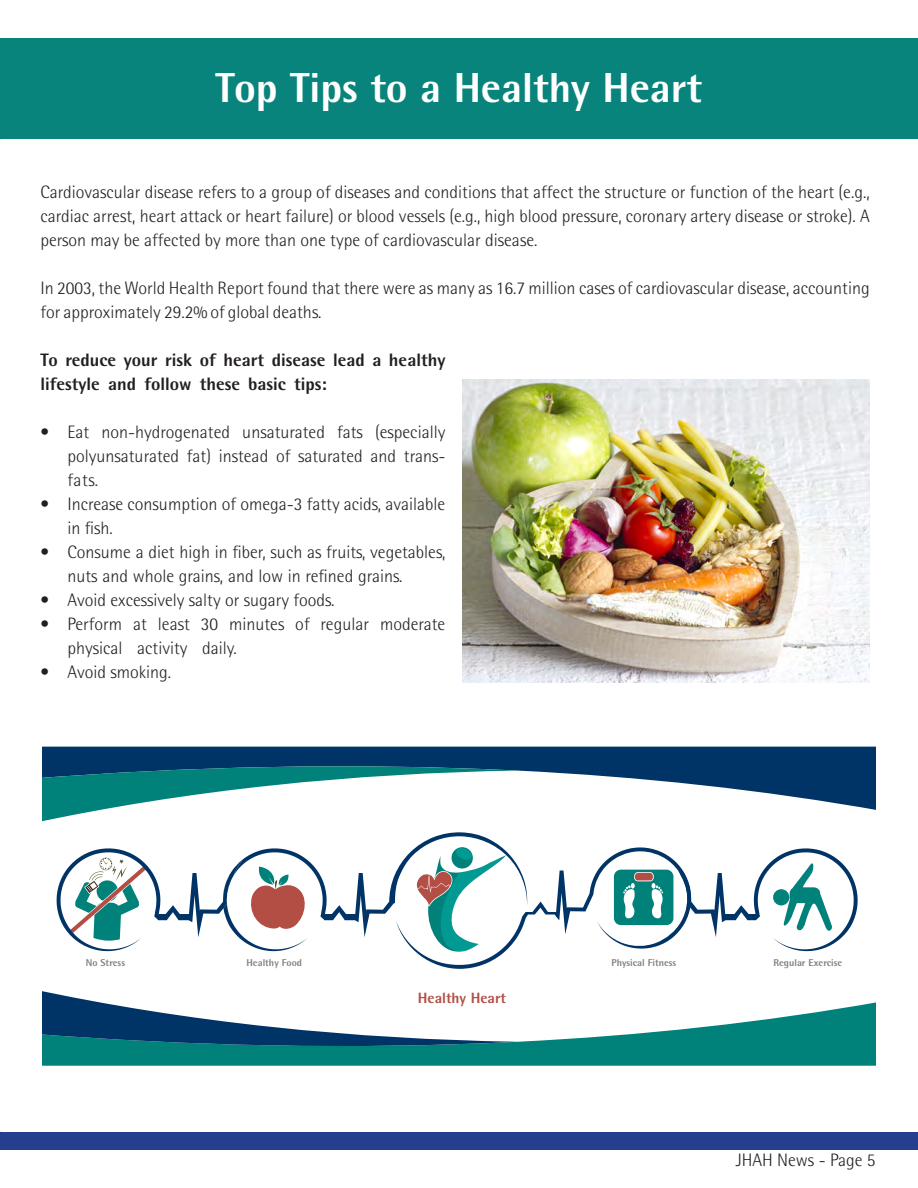
<style>
.page{position:relative;width:918px;height:1188px;background:#fff}
.page>*{position:absolute;margin:0;border:0;box-sizing:border-box;transform-origin:0 0}
.t1{font:800 42px "Agfa Rotis Semisans";color:#fff}
.t2{font:300 18px/24px "Agfa Rotis Semisans";color:#231f20}
.t3{font:800 18px/24px "Agfa Rotis Semisans";color:#231f20}
.t4{font:800 14.85px "Agfa Rotis Semisans";color:#b34e44}
.t5{font:800 9.9px "Agfa Rotis Semisans";color:#808285}
</style>
<div class="page">
<div style="left:0;top:38px;width:918px;height:101px;background:#09847c"></div>
<div style="left:0;top:1132px;width:918px;height:18px;background:#253f8e"></div>
<svg style="left:43px;top:1002px;width:832px;height:64px;fill:#00827b"></svg>
<svg style="left:43px;top:991px;width:474px;height:59px"></svg>
<svg style="left:43px;top:747px;width:832px;height:63px;fill:#036"></svg>
<svg style="left:43px;top:762px;width:474px;height:59px"></svg>
<svg style="left:56px;top:832px;width:802px;height:137px"></svg>
<img style="left:462px;top:379px;width:408px;height:303px">
<p class="t1" style="left:215px;top:61px;width:488px">Top Tips to a Healthy Heart</p>
<p class="t2" style="left:40px;top:180px;width:831px;text-align:justify">Cardiovascular disease refers to a group of diseases and conditions that affect the structure or function of the heart (e.g., cardiac arrest, heart attack or heart failure) or blood vessels (e.g., high blood pressure, coronary artery disease or stroke). A person may be affected by more than one type of cardiovascular disease.</p>
<p class="t2" style="left:40px;top:276px;width:831px">In 2003, the World Health Report found that there were as many as 16.7 million cases of cardiovascular disease, accounting for approximately 29.2% of global deaths.</p>
<p class="t3" style="left:40px;top:348px;width:406px">To reduce your risk of heart disease lead a healthy lifestyle and follow these basic tips:</p>
<p class="t2" style="left:67px;top:420px;width:379px;text-align:justify;text-indent:-27px">• Eat non-hydrogenated unsaturated fats (especially polyunsaturated fat) instead of saturated and trans&shy;fats.</p>
<p class="t2" style="left:67px;top:492px;width:379px;text-indent:-27px">• Increase consumption of omega-3 fatty acids, available in fish.</p>
<p class="t2" style="left:67px;top:540px;width:379px;text-indent:-27px">• Consume a diet high in fiber, such as fruits, vegetables, nuts and whole grains, and low in refined grains.</p>
<p class="t2" style="left:40px;top:588px;width:295px">• Avoid excessively salty or sugary foods.</p>
<p class="t2" style="left:67px;top:612px;width:379px;text-indent:-27px">• Perform at least 30 minutes of regular moderate physical activity daily.</p>
<p class="t2" style="left:40px;top:660px;width:132px">• Avoid smoking.</p>
<p class="t5" style="left:86px;top:956px;width:41px">No Stress</p>
<p class="t5" style="left:246px;top:956px;width:57px">Healthy Food</p>
<p class="t4" style="left:418px;top:989px;width:90px">Healthy Heart</p>
<p class="t5" style="left:612px;top:956px;width:66px">Physical Fitness</p>
<p class="t5" style="left:773px;top:956px;width:70px">Regular Exercise</p>
<p class="t2" style="left:736px;top:1148px;width:141px">JHAH News - Page 5</p>
</div>
